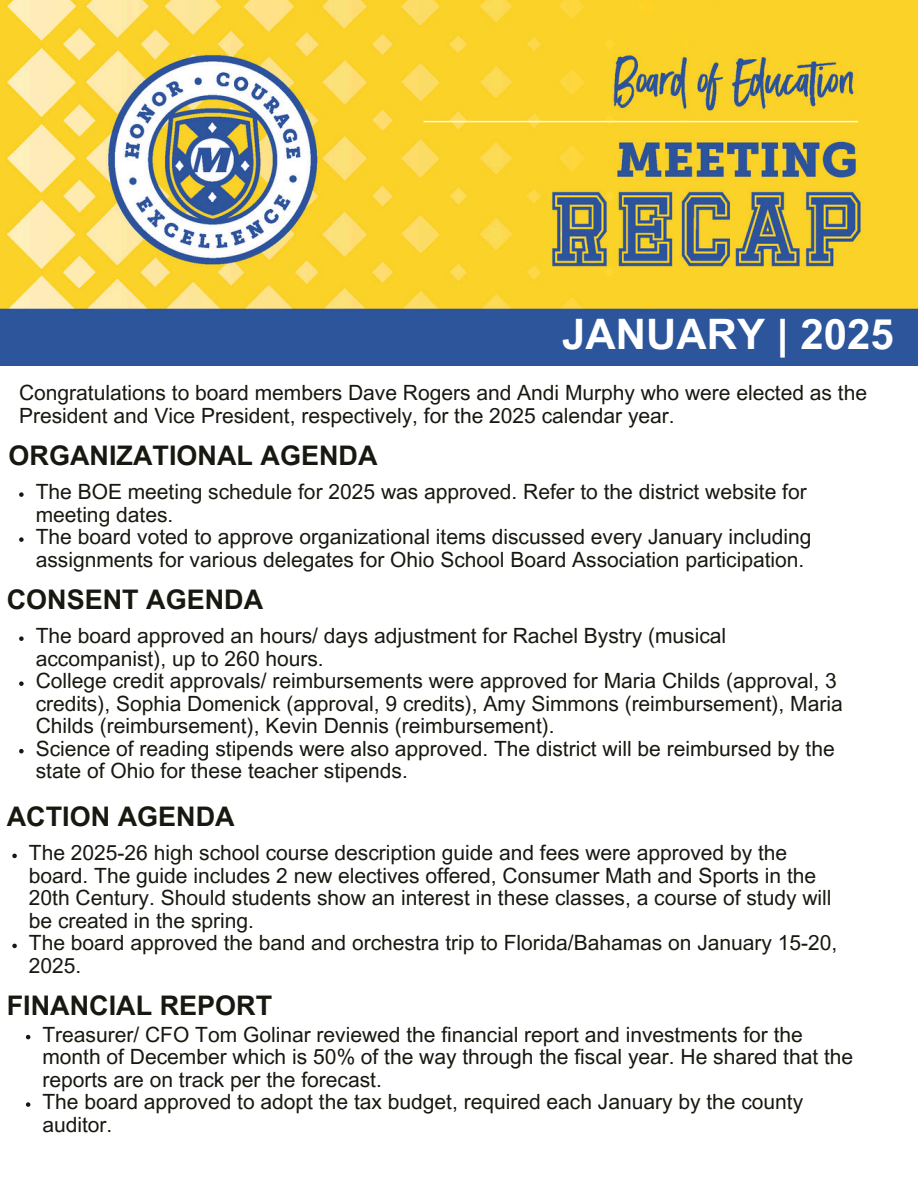
<style>
.page{position:relative;width:918px;height:1188px;background:#fff}
.page>*{position:absolute;margin:0;border:0;box-sizing:border-box;transform-origin:0 0}
.t1{font:700 42px "Arial MT Pro";color:#fff}
.t2{font:700 27px "Arial MT Pro";color:#171810}
.t3{font:21px/22.5px "Arial MT Pro";color:#171810}
</style>
<div class="page">
<img style="left:0;top:0;width:918px;height:366px">
<svg style="left:19px;top:492px;width:5px;height:5px"></svg>
<svg style="left:19px;top:537px;width:5px;height:5px"></svg>
<svg style="left:19px;top:636px;width:5px;height:5px"></svg>
<svg style="left:19px;top:681px;width:5px;height:5px"></svg>
<svg style="left:19px;top:749px;width:5px;height:4px"></svg>
<svg style="left:12px;top:854px;width:5px;height:4px"></svg>
<svg style="left:12px;top:944px;width:5px;height:4px"></svg>
<svg style="left:26px;top:1035px;width:4px;height:4px"></svg>
<svg style="left:26px;top:1102px;width:4px;height:5px"></svg>
<p class="t1" style="left:562px;top:318px;width:333px">JANUARY | 2025</p>
<h1 class="t3" style="left:19px;top:384px;width:850px">Congratulations to board members Dave Rogers and Andi Murphy who were elected as the<br>President and Vice President, respectively, for the 2025 calendar year.</h1>
<p class="t2" style="left:9px;top:446px;width:370px">ORGANIZATIONAL AGENDA</p>
<p class="t3" style="left:36px;top:483px;width:773px">The BOE meeting schedule for 2025 was approved. Refer to the district website for meeting dates.</p>
<h2 class="t3" style="left:36px;top:528px;width:777px">The board voted to approve organizational items discussed every January including assignments for various delegates for Ohio School Board Association participation.</h2>
<p class="t2" style="left:7px;top:589px;width:258px">CONSENT AGENDA</p>
<p class="t3" style="left:36px;top:627px;width:692px">The board approved an hours/ days adjustment for Rachel Bystry (musical accompanist), up to 260 hours.</p>
<h2 class="t3" style="left:36px;top:672px;width:809px">College credit approvals/ reimbursements were approved for Maria Childs (approval, 3 credits), Sophia Domenick (approval, 9 credits), Amy Simmons (reimbursement), Maria<br>Childs (reimbursement), Kevin Dennis (reimbursement).</h2>
<p class="t3" style="left:36px;top:740px;width:801px">Science of reading stipends were also approved. The district will be reimbursed by the state of Ohio for these teacher stipends.</p>
<p class="t2" style="left:7px;top:806px;width:229px">ACTION AGENDA</p>
<p class="t3" style="left:29px;top:844px;width:804px">The 2025-26 high school course description guide and fees were approved by the board. The guide includes 2 new electives offered, Consumer Math and Sports in the 20th Century. Should students show an interest in these classes, a course of study will be created in the spring.</p>
<h2 class="t3" style="left:29px;top:934px;width:810px">The board approved the band and orchestra trip to Florida/Bahamas on January 15-20,<br>2025.</h2>
<p class="t2" style="left:7px;top:996px;width:267px">FINANCIAL REPORT</p>
<h2 class="t3" style="left:42px;top:1026px;width:812px">Treasurer/ CFO Tom Golinar reviewed the financial report and investments for the month of December which is 50% of the way through the fiscal year. He shared that the reports are on track per the forecast.</h2>
<p class="t3" style="left:42px;top:1093px;width:762px">The board approved to adopt the tax budget, required each January by the county auditor.</p>
</div>
